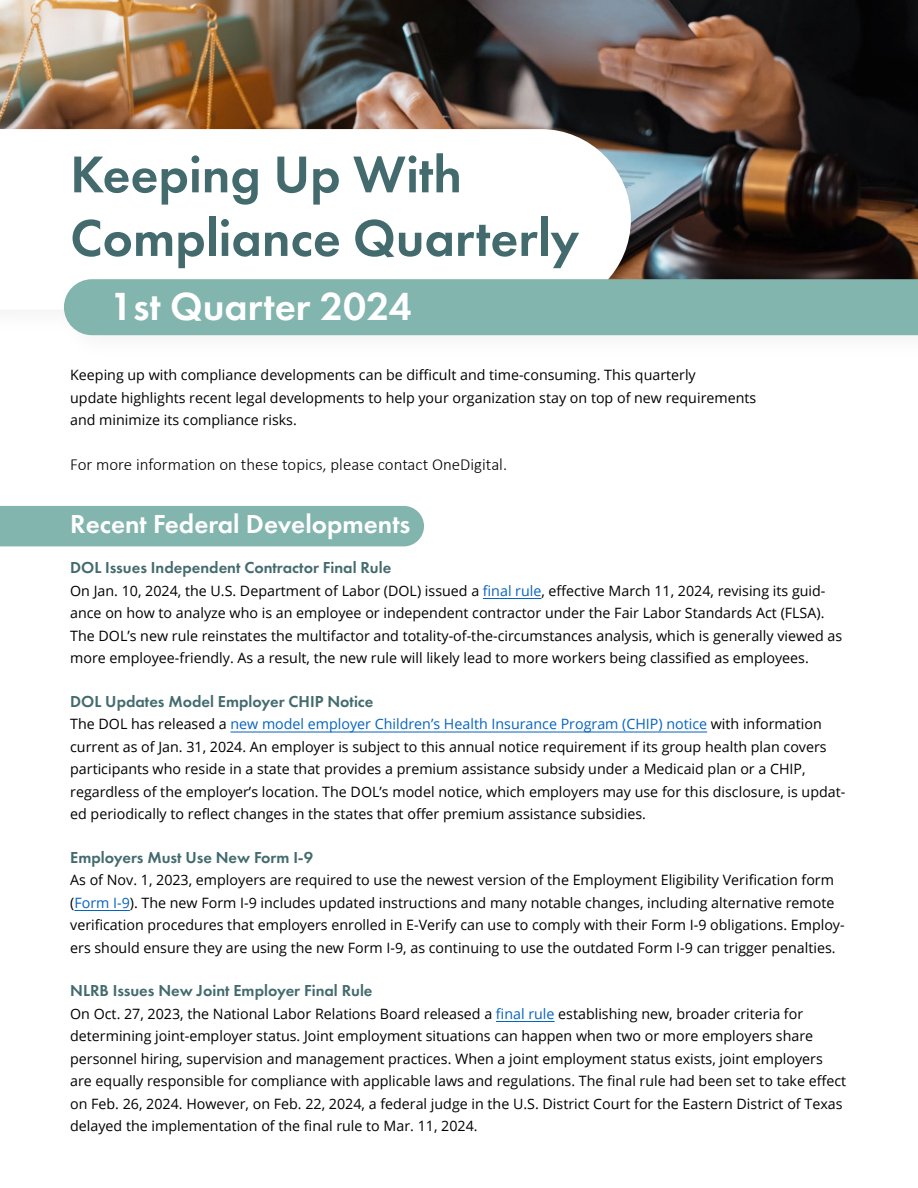
<style>
.page{position:relative;width:918px;height:1188px;background:#fff}
.page>*{position:absolute;margin:0;border:0;box-sizing:border-box;transform-origin:0 0}
.t1{font:600 53.55px/63.6px "Futura PT";color:#436b6e}
.t2{font:600 40.65px "Futura PT";color:#fff}
.t3{font:600 27px "Futura PT";color:#fff}
.t4{font:300 16.8px "Calibri";color:#000}
.t5{font:600 16.5px "Futura PT";color:#436b6e}
.t6{font:14.25px/22.5px "Open Sans";color:#000}
.s1{font-style:inherit}
.s2{color:#0563c1}
</style>
<div class="page">
<img style="left:0;top:0;width:918px;height:270px">
<div style="left:0;top:120px;width:657px;height:216px;background:#000;opacity:.05"></div>
<svg style="left:0;top:129px;width:631px;height:181px"></svg>
<div style="left:0;top:506px;width:424px;height:40px;background:#82b5ae"></div>
<hr style="left:483px;top:598px;width:58px;height:1px;background:#0563c1">
<hr style="left:230px;top:732px;width:477px;height:1px;background:#0563c1">
<hr style="left:74px;top:910px;width:56px;height:1px;background:#0563c1">
<hr style="left:496px;top:1021px;width:59px;height:1px;background:#0563c1">
<div style="left:55px;top:270px;width:863px;height:92px;background:#000;opacity:.05"></div>
<div style="left:64px;top:279px;width:854px;height:56px;background:#82b5ae"></div>
<h1 class="t1" style="left:70px;top:142px;width:511px">Keeping Up With<br>Compliance Quarterly</h1>
<h2 class="t2" style="left:110px;top:281px;width:303px">1st Quarter 2024</h2>
<p class="t6" style="left:70px;top:363px;width:688px">Keeping up with compliance developments can be difficult and time-consuming. This quarterly<br>update highlights recent legal developments to help your organization stay on top of new requirements and minimize its compliance risks.</p>
<p class="t4" style="left:70px;top:454px;width:439px">For more information on these topics, please contact <span class="s1">OneDigital</span>.</p>
<h3 class="t3" style="left:70px;top:507px;width:342px">Recent Federal Developments</h3>
<p class="t5" style="left:70px;top:557px;width:323px">DOL Issues Independent Contractor Final Rule</p>
<p class="t6" style="left:70px;top:579px;width:774px">On Jan. 10, 2024, the U.S. Department of Labor (DOL) issued a <span class="s2">final rule</span>, effective March 11, 2024, revising its guid&shy;ance on how to analyze who is an employee or independent contractor under the Fair Labor Standards Act (FLSA).<br>The DOL’s new rule reinstates the multifactor and totality-of-the-circumstances analysis, which is generally viewed as more employee-friendly. As a result, the new rule will likely lead to more workers being classified as employees.</p>
<p class="t5" style="left:70px;top:691px;width:305px">DOL Updates Model Employer CHIP Notice</p>
<p class="t6" style="left:70px;top:712px;width:777px">The DOL has released a <span class="s2">new model employer Children’s Health Insurance Program (CHIP) notice</span> with information current as of Jan. 31, 2024. An employer is subject to this annual notice requirement if its group health plan covers participants who reside in a state that provides a premium assistance subsidy under a Medicaid plan or a CHIP, regardless of the employer’s location. The DOL’s model notice, which employers may use for this disclosure, is updat&shy;ed periodically to reflect changes in the states that offer premium assistance subsidies.</p>
<p class="t5" style="left:70px;top:847px;width:245px">Employers Must Use New Form I-9</p>
<p class="t6" style="left:70px;top:868px;width:776px">As of Nov. 1, 2023, employers are required to use the newest version of the Employment Eligibility Verification form (<span class="s2">Form I-9</span>). The new Form I-9 includes updated instructions and many notable changes, including alternative remote verification procedures that employers enrolled in E-Verify can use to comply with their Form I-9 obligations. Employ&shy;ers should ensure they are using the new Form I-9, as continuing to use the outdated Form I-9 can trigger penalties.</p>
<p class="t5" style="left:70px;top:980px;width:304px">NLRB Issues New Joint Employer Final Rule</p>
<p class="t6" style="left:70px;top:1002px;width:778px">On Oct. 27, 2023, the National Labor Relations Board released a <span class="s2">final rule</span> establishing new, broader criteria for determining joint-employer status. Joint employment situations can happen when two or more employers share personnel hiring, supervision and management practices. When a joint employment status exists, joint employers are equally responsible for compliance with applicable laws and regulations. The final rule had been set to take effect on Feb. 26, 2024. However, on Feb. 22, 2024, a federal judge in the U.S. District Court for the Eastern District of Texas delayed the implementation of the final rule to Mar. 11, 2024.</p>
</div>
